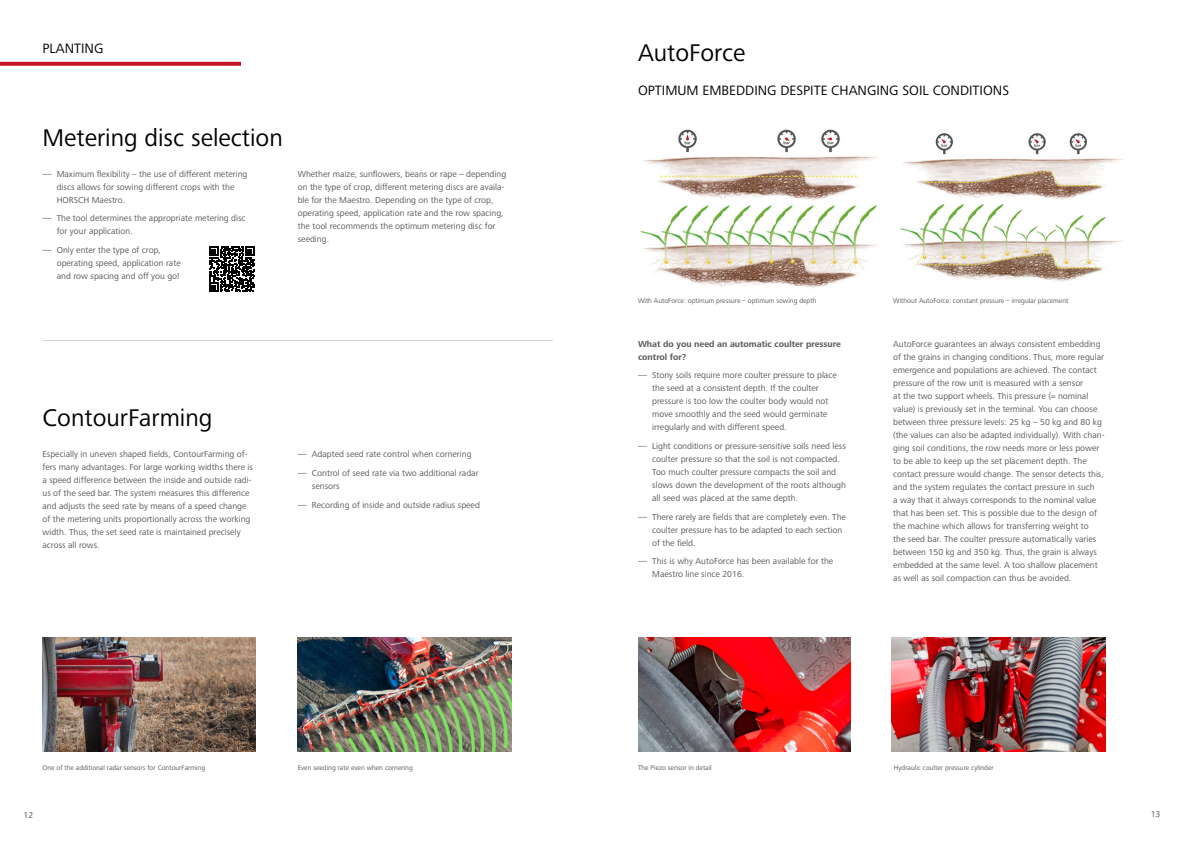
<style>
.page{position:relative;width:1191px;height:842px;background:#fff}
.page>*{position:absolute;margin:0;border:0;box-sizing:border-box;transform-origin:0 0}
.Head_Zusatzausstattung{font:25px "Frutiger Next LTW1 G";color:#000}
.Zitat_Titel{font:14px "Frutiger Next LTW1 G";color:#000}
.t1{font:9px/13px "Frutiger Next LTW1 G";color:#575756}
.fließtext_9_pt_grau{font:700 9px/13px "Frutiger Next LTW1 G";color:#575756}
.t2{font:7px "Frutiger Next LTW1 G";color:#575756}
</style>
<div class="page">
<svg style="left:0;top:62px;width:241px;height:4px"></svg>
<hr style="left:43px;top:340px;width:510px;height:1px;background:#d0d0d0">
<img style="left:640px;top:129px;width:238px;height:160px">
<img style="left:899px;top:133px;width:224px;height:149px">
<img style="left:638px;top:638px;width:212px;height:113px">
<img style="left:43px;top:638px;width:212px;height:113px">
<img style="left:298px;top:638px;width:214px;height:113px">
<img style="left:891px;top:638px;width:215px;height:113px">
<svg style="left:209px;top:246px;width:46px;height:46px"></svg>
<p class="Zitat_Titel" style="left:43px;top:40px;width:62px">PLANTING</p>
<p class="Head_Zusatzausstattung" style="left:43px;top:123px;width:242px">Metering disc selection</p>
<p class="t1" style="left:57px;top:167px;width:192px;text-indent:-14px">― Maximum flexibility – the use of different metering discs allows for sowing different crops with the<br>HORSCH Maestro.</p>
<p class="t1" style="left:57px;top:212px;width:190px;text-indent:-14px">― The tool determines the appropriate metering disc for your application.</p>
<p class="t1" style="left:57px;top:244px;width:126px;text-indent:-14px">― Only enter the type of crop, operating speed, application rate and row spacing and off you go!</p>
<p class="t1" style="left:298px;top:167px;width:210px">Whether maize, sunflowers, beans or rape – depending on the type of crop, different metering discs are availa&shy;ble for the Maestro. Depending on the type of crop, operating speed, application rate and the row spacing, the tool recommends the optimum metering disc for seeding.</p>
<p class="Head_Zusatzausstattung" style="left:43px;top:404px;width:171px">ContourFarming</p>
<p class="t1" style="left:43px;top:448px;width:212px">Especially in uneven shaped fields, ContourFarming of&shy;fers many advantages. For large working widths there is a speed difference between the inside and outside radi&shy;us of the seed bar. The system measures this difference and adjusts the seed rate by means of a speed change of the metering units proportionally across the working width. Thus, the set seed rate is maintained precisely across all rows.</p>
<p class="t1" style="left:298px;top:448px;width:175px">― Adapted seed rate control when cornering</p>
<p class="t1" style="left:312px;top:467px;width:168px;text-indent:-14px">― Control of seed rate via two additional radar sensors</p>
<p class="t1" style="left:298px;top:498px;width:184px">― Recording of inside and outside radius speed</p>
<p class="Head_Zusatzausstattung" style="left:638px;top:38px;width:109px">AutoForce</p>
<p class="Zitat_Titel" style="left:638px;top:82px;width:372px">OPTIMUM EMBEDDING DESPITE CHANGING SOIL CONDITIONS</p>
<p class="t2" style="left:638px;top:296px;width:180px">With AutoForce: optimum pressure – optimum sowing depth</p>
<p class="t2" style="left:893px;top:296px;width:177px">Without AutoForce: constant pressure – irregular placement</p>
<p class="fließtext_9_pt_grau" style="left:638px;top:337px;width:204px">What do you need an automatic coulter pressure control for?</p>
<p class="t1" style="left:652px;top:369px;width:186px;text-indent:-14px">― Stony soils require more coulter pressure to place the seed at a consistent depth. If the coulter pressure is too low the coulter body would not move smoothly and the seed would germinate irregularly and with different speed.</p>
<p class="t1" style="left:652px;top:440px;width:195px;text-indent:-14px">― Light conditions or pressure-sensitive soils need less coulter pressure so that the soil is not compacted.<br>Too much coulter pressure compacts the soil and slows down the development of the roots although all seed was placed at the same depth.</p>
<p class="t1" style="left:652px;top:510px;width:195px;text-indent:-14px">― There rarely are fields that are completely even. The coulter pressure has to be adapted to each section of the field.</p>
<p class="t1" style="left:652px;top:555px;width:183px;text-indent:-14px">― This is why AutoForce has been available for the<br>Maestro line since 2016.</p>
<p class="t1" style="left:893px;top:337px;width:213px">AutoForce guarantees an always consistent embedding of the grains in changing conditions. Thus, more regular emergence and populations are achieved. The contact pressure of the row unit is measured with a sensor<br>at the two support wheels. This pressure (= nominal value) is previously set in the terminal. You can choose between three pressure levels: 25 kg – 50 kg and 80 kg (the values can also be adapted individually). With chan&shy;ging soil conditions, the row needs more or less power to be able to keep up the set placement depth. The contact pressure would change. The sensor detects this, and the system regulates the contact pressure in such<br>a way that it always corresponds to the nominal value that has been set. This is possible due to the design of the machine which allows for transferring weight to<br>the seed bar. The coulter pressure automatically varies between 150 kg and 350 kg. Thus, the grain is always embedded at the same level. A too shallow placement as well as soil compaction can thus be avoided.</p>
<p class="t2" style="left:43px;top:764px;width:164px">One of the additional radar sensors for ContourFarming</p>
<p class="t2" style="left:298px;top:764px;width:117px">Even seeding rate even when cornering</p>
<p class="t2" style="left:638px;top:764px;width:75px">The Piezo sensor in detail</p>
<p class="t2" style="left:894px;top:764px;width:101px">Hydraulic coulter pressure cylinder</p>
<p class="t1" style="left:23px;top:809px;width:11px">12</p>
<p class="t1" style="left:1150px;top:808px;width:11px">13</p>
</div>
